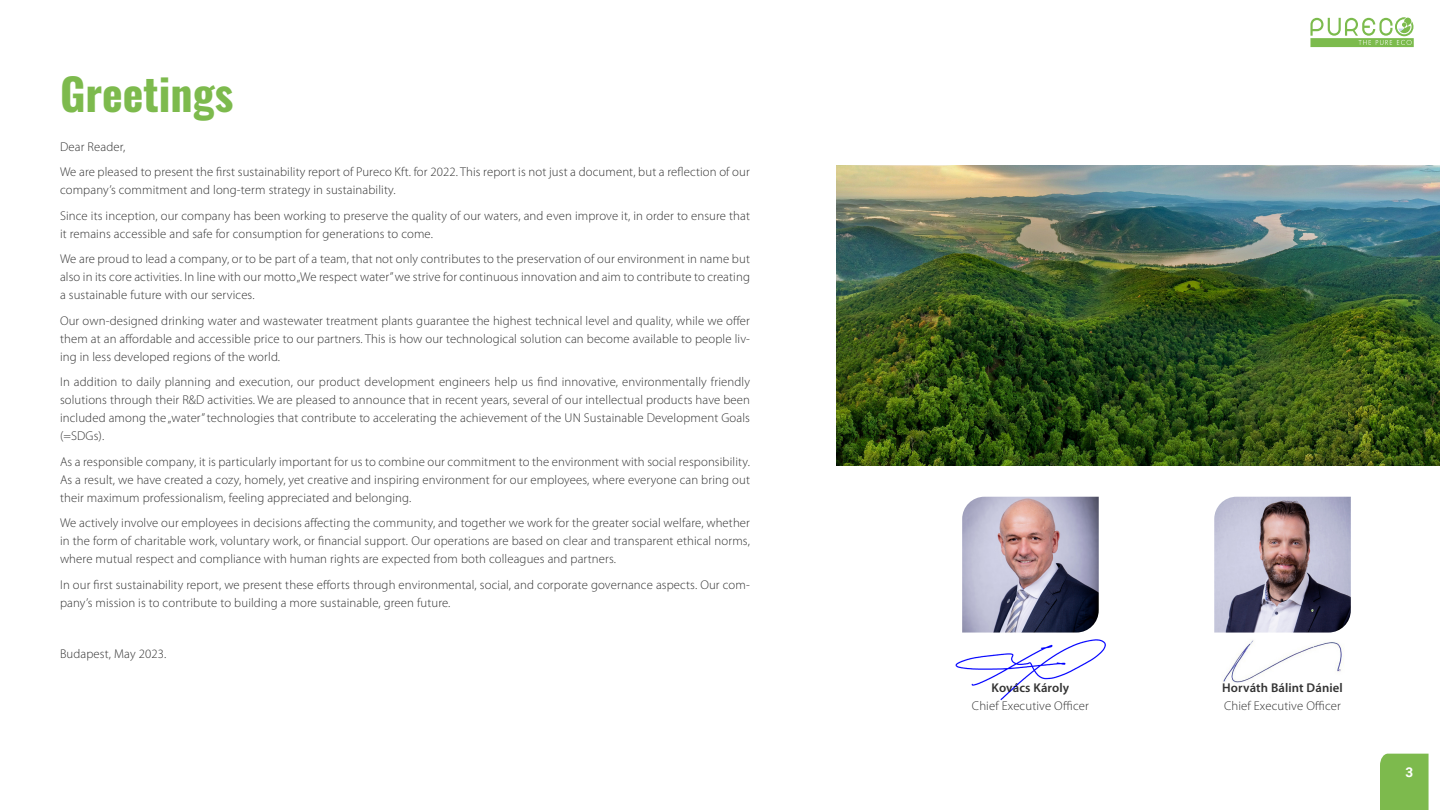
<style>
.page{position:relative;width:1440px;height:810px;background:#fff}
.page>*{position:absolute;margin:0;border:0;box-sizing:border-box;transform-origin:0 0}
.t1{font:700 43.8px "Oswald";color:#7dba4d}
.t2{font:700 13.5px "Roboto";color:#fff}
.t3{font:300 12.75px/18px "Myriad Pro";letter-spacing:.01em;color:#333}
.t4{font:600 12.75px "Myriad Pro";letter-spacing:.01em;color:#333}
</style>
<div class="page">
<svg style="left:1310px;top:17px;width:104px;height:30px"></svg>
<div style="left:1380px;top:754px;width:49px;height:56px;background:#7dba4d"></div>
<img style="left:962px;top:497px;width:137px;height:136px">
<img style="left:1214px;top:497px;width:137px;height:136px">
<img style="left:836px;top:165px;width:604px;height:301px">
<img style="left:955px;top:639px;width:151px;height:62px">
<img style="left:1222px;top:640px;width:120px;height:43px">
<h1 class="t1" style="left:60px;top:55px;width:175px">Greetings</h1>
<p class="t3" style="left:60px;top:133px;width:691px;line-height:25.5px">Dear Reader,<br>We are pleased to present the first sustainability report of Pureco Kft. for 2022. This report is not just a document, but a reflection of our</p>
<p class="t3" style="left:60px;top:177px;width:692px;line-height:25.5px">company’s commitment and long-term strategy in sustainability.<br>Since its inception, our company has been working to preserve the quality of our waters, and even improve it, in order to ensure that</p>
<p class="t3" style="left:60px;top:220px;width:691px;line-height:25.5px">it remains accessible and safe for consumption for generations to come.<br>We are proud to lead a company, or to be part of a team, that not only contributes to the preservation of our environment in name but</p>
<p class="t3" style="left:60px;top:268px;width:692px">also in its core activities. In line with our motto „We respect water” we strive for continuous innovation and aim to contribute to creating a sustainable future with our services.</p>
<p class="t3" style="left:60px;top:311px;width:692px;text-align:justify">Our own-designed drinking water and wastewater treatment plants guarantee the highest technical level and quality, while we offer them at an affordable and accessible price to our partners. This is how our technological solution can become available to people liv&shy;ing in less developed regions of the world.</p>
<p class="t3" style="left:60px;top:373px;width:692px;text-align:justify">In addition to daily planning and execution, our product development engineers help us find innovative, environmentally friendly solutions through their R&amp;D activities. We are pleased to announce that in recent years, several of our intellectual products have been included among the „water” technologies that contribute to accelerating the achievement of the UN Sustainable Development Goals (=SDGs).</p>
<p class="t3" style="left:60px;top:452px;width:691px;text-align:justify">As a responsible company, it is particularly important for us to combine our commitment to the environment with social responsibility.<br>As a result, we have created a cozy, homely, yet creative and inspiring environment for our employees, where everyone can bring out their maximum professionalism, feeling appreciated and belonging.</p>
<p class="t3" style="left:60px;top:514px;width:692px;text-align:justify">We actively involve our employees in decisions affecting the community, and together we work for the greater social welfare, whether in the form of charitable work, voluntary work, or financial support. Our operations are based on clear and transparent ethical norms, where mutual respect and compliance with human rights are expected from both colleagues and partners.</p>
<p class="t3" style="left:60px;top:575px;width:691px">In our first sustainability report, we present these efforts through environmental, social, and corporate governance aspects. Our com&shy;pany’s mission is to contribute to building a more sustainable, green future.</p>
<p class="t3" style="left:60px;top:644px;width:108px">Budapest, May 2023.</p>
<p class="t4" style="left:992px;top:680px;width:79px">Kovács Károly</p>
<p class="t3" style="left:972px;top:697px;width:118px">Chief Executive Officer</p>
<p class="t4" style="left:1222px;top:680px;width:122px">Horváth Bálint Dániel</p>
<p class="t3" style="left:1224px;top:697px;width:118px">Chief Executive Officer</p>
<p class="t2" style="left:1405px;top:763px;width:9px">3</p>
</div>
